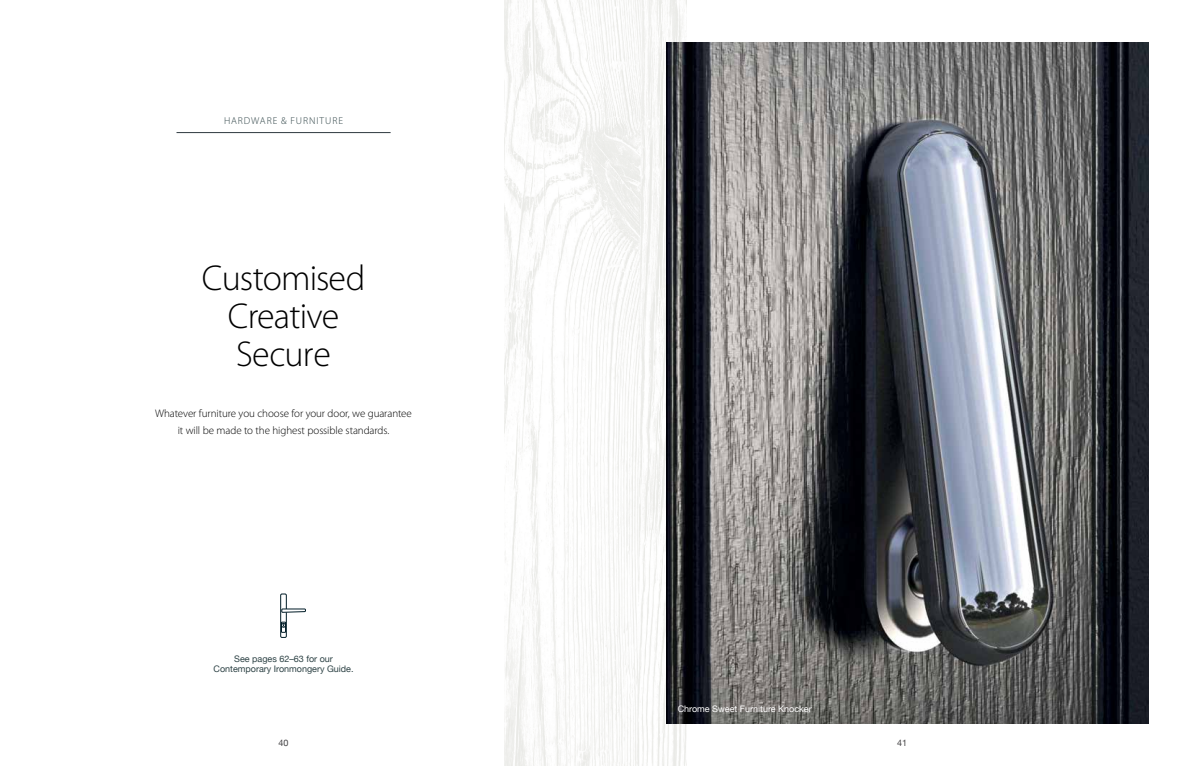
<style>
.page{position:relative;width:1191px;height:766px;background:#fff}
.page>*{position:absolute;margin:0;border:0;box-sizing:border-box;transform-origin:0 0}
.t1{font:300 36px/38px "Myriad Pro";letter-spacing:-.025em;color:#000;text-align:center}
.t2{font:300 11px/17px "Myriad Pro";letter-spacing:-.01em;color:#000;text-align:center}
.t3{font:300 10px "Myriad Pro";letter-spacing:.09em;color:#2d4245}
.t4{font:9px/10.3px "Helvetica Neue";color:#2d4245;text-align:center}
.t5{font:9px "Helvetica Neue";color:#fff}
.t6{font:9px "Helvetica Neue";color:#414042}
</style>
<div class="page">
<img style="left:505px;top:0;width:181px;height:765px">
<img style="left:666px;top:43px;width:482px;height:680px">
<hr style="left:176px;top:132px;width:214px;height:1px;background:#2f3a41">
<div style="left:280px;top:593px;width:6px;height:44px;border:1px solid #001c27"></div>
<div style="left:281px;top:621px;width:5px;height:11px;border:1px solid #001c27"></div>
<svg style="left:281px;top:623px;width:4px;height:4px"></svg>
<svg style="left:281px;top:608px;width:24px;height:4px"></svg>
<p class="t3" style="left:224px;top:114px;width:121px">HARDWARE &amp; FURNITURE</p>
<h1 class="t1" style="left:202px;top:258px;width:165px">Customised<br>Creative<br>Secure</h1>
<p class="t2" style="left:155px;top:404px;width:258px">Whatever furniture you choose for your door, we guarantee it will be made to the highest possible standards.</p>
<p class="t4" style="left:213px;top:654px;width:142px">See pages 62–63 for our<br>Contemporary Ironmongery Guide.</p>
<p class="t5" style="left:677px;top:702px;width:136px">Chrome Sweet Furniture Knocker</p>
<p class="t6" style="left:278px;top:736px;width:12px">40</p>
<p class="t6" style="left:897px;top:736px;width:12px">41</p>
</div>
